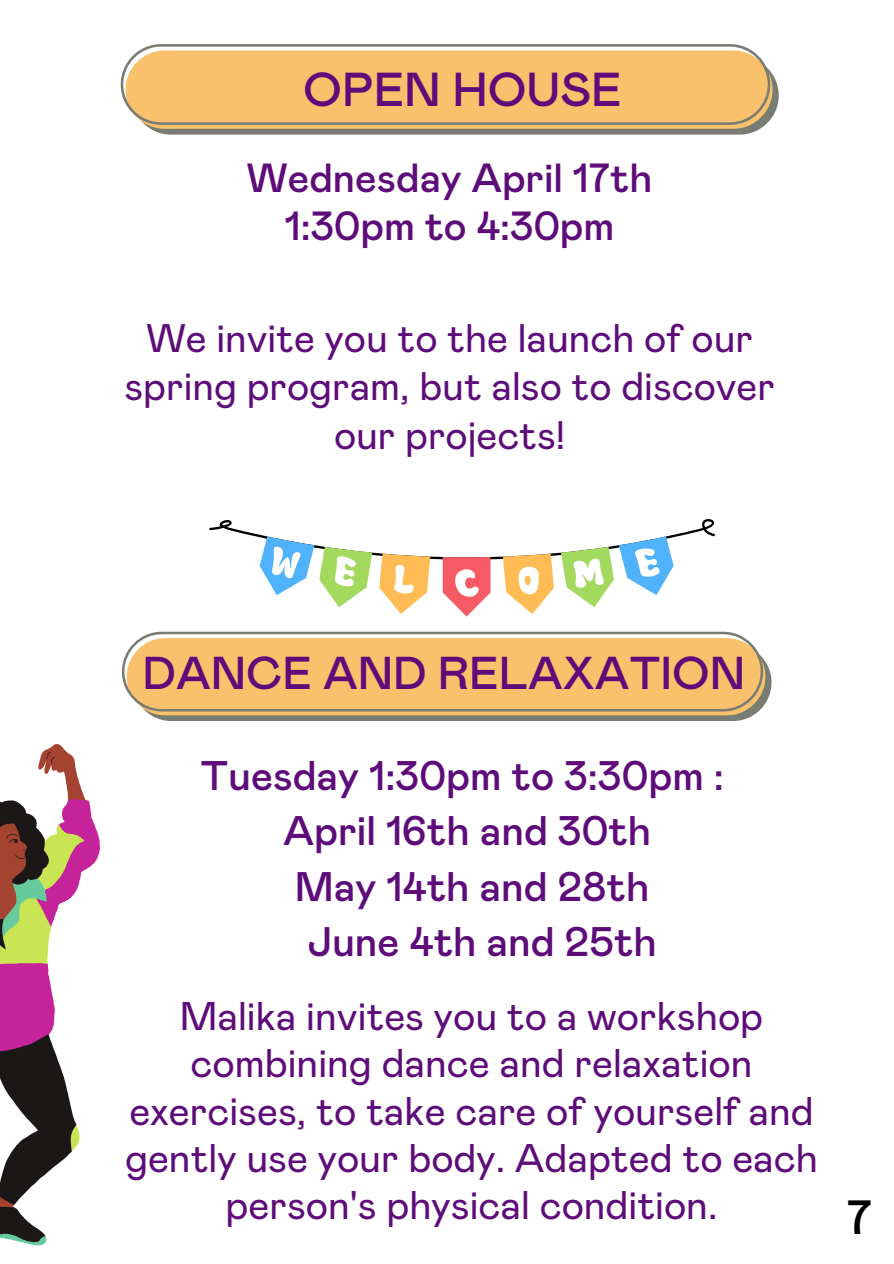
<style>
.page{position:relative;width:894px;height:1264px;background:#fff}
.page>*{position:absolute;margin:0;border:0;box-sizing:border-box;transform-origin:0 0}
.t1{font:500 48px "Mabry Pro";color:#000}
.t2{font:500 47.55px "Mabry Pro";color:#5d0c79}
.t3{font:500 46.05px "Mabry Pro";color:#5d0c79}
.t4{font:500 41.25px "Mabry Pro";color:#5d0c79}
.t5{font:500 40.65px/48.3px "Mabry Pro";color:#5d0c79;text-align:center}
.t6{font:39.9px/47.2px "Mabry Pro";color:#5d0c79;text-align:center}
</style>
<div class="page">
<svg style="left:0;top:744px;width:100px;height:502px"></svg>
<svg style="left:133px;top:643px;width:638px;height:77px;background:#818072"></svg>
<div style="left:127px;top:638px;width:638px;height:77px;background:linear-gradient(to right,#fac16c,#fac16c);border-radius:39px"></div>
<svg style="left:122px;top:631px;width:641px;height:80px;background:#f1c177"></svg>
<div style="left:132px;top:56px;width:646px;height:78px;background:#797c73;border-radius:39px"></div>
<div style="left:125px;top:50px;width:647px;height:79px;background:#fac16c;border-radius:39px"></div>
<svg style="left:121px;top:44px;width:649px;height:81px"></svg>
<svg style="left:209px;top:519px;width:505px;height:97px"></svg>
<p class="t2" style="left:303px;top:68px;width:320px">OPEN HOUSE</p>
<p class="t5" style="left:247px;top:155px;width:407px">Wednesday April 17th<br>1:30pm to 4:30pm</p>
<p class="t6" style="left:124px;top:316px;width:651px;line-height:48.3px">We invite you to the launch of our spring program, but also to discover our projects!</p>
<h2 class="t3" style="left:142px;top:652px;width:604px">DANCE AND RELAXATION</h2>
<p class="t4" style="left:200px;top:757px;width:525px">Tuesday 1:30pm to 3:30pm :</p>
<p class="t4" style="left:283px;top:812px;width:370px">April 16th and 30th</p>
<p class="t4" style="left:295px;top:867px;width:356px">May 14th and 28th</p>
<p class="t4" style="left:307px;top:923px;width:351px">June 4th and 25th</p>
<h1 class="t6" style="left:125px;top:994px;width:694px">Malika invites you to a workshop combining dance and relaxation exercises, to take care of yourself and gently use your body. Adapted to each person's physical condition.</h1>
<h1 class="t1" style="left:846px;top:1196px;width:27px">7</h1>
</div>
